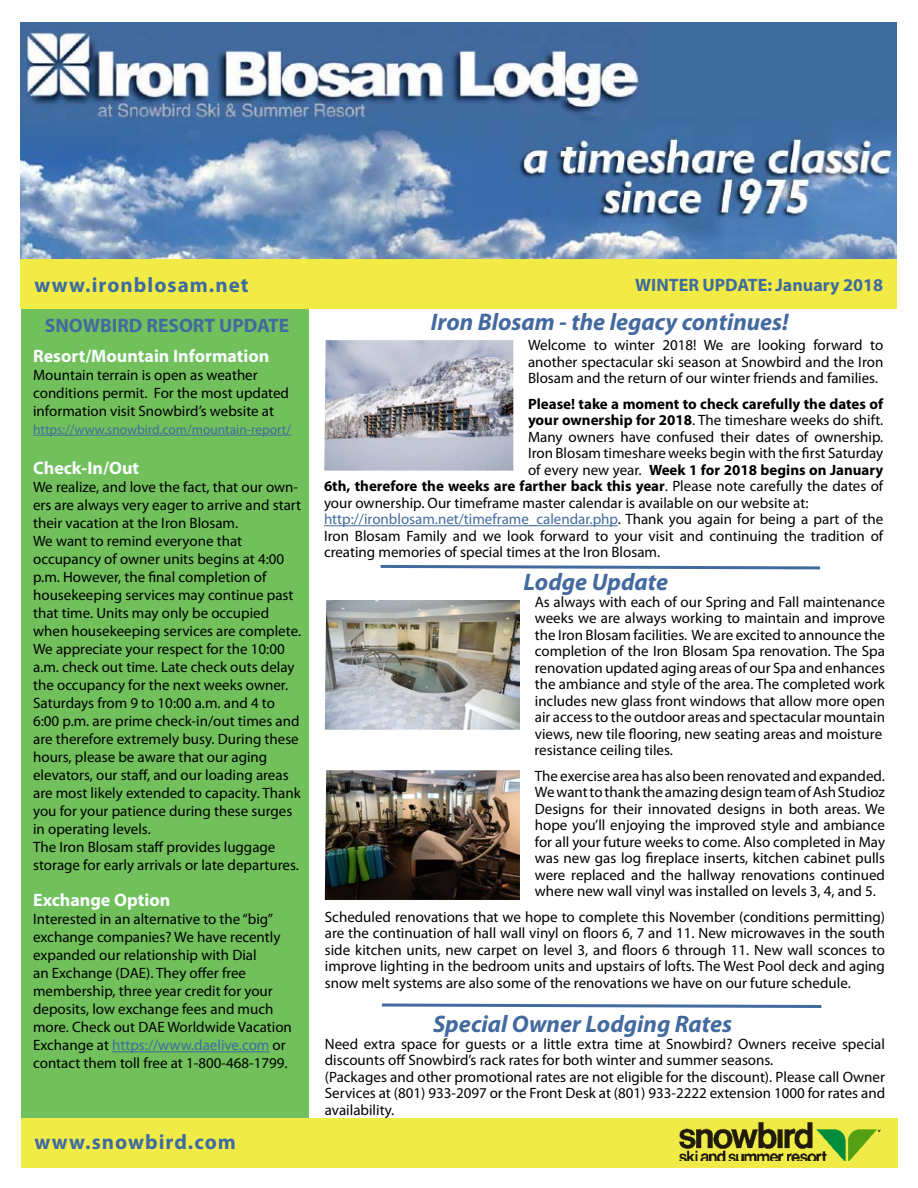
<style>
.page{position:relative;width:918px;height:1188px;background:#fff}
.page>*{position:absolute;margin:0;border:0;box-sizing:border-box;transform-origin:0 0}
.t1{font:italic 700 24px "Myriad Pro";color:#436a9f}
.t2{font:700 21px "Myriad Pro";letter-spacing:.05em;color:#3e6ba0}
.t3{font:700 19.5px "Myriad Pro";color:#436a9f}
.t4{font:700 18px "Myriad Pro";color:#fafdff}
.t5{font:700 18px "Myriad Pro";color:#3e6ba0}
.t6{font:15px/18px "Myriad Pro";color:#000}
.t7{font:700 15px "Myriad Pro";color:#000}
.t8{font:15px "Myriad Pro";color:#426b9f}
.t9{font:13.5px "Myriad Pro";color:#426b9f}
.s1{color:#426b9f}
.s2{font-weight:700}
.s3{font-weight:400}
.s4{color:#000}
</style>
<div class="page">
<div style="left:21px;top:309px;width:288px;height:815px;background:#71c05c"></div>
<img style="left:20px;top:22px;width:876px;height:238px">
<div style="left:21px;top:1118px;width:876px;height:50px;background:#f1eb48"></div>
<div style="left:20px;top:260px;width:876px;height:49px;background:#f2eb45"></div>
<hr style="left:33px;top:435px;width:258px;height:1px;background:#426b9f">
<hr style="left:112px;top:1051px;width:157px;height:1px;background:#426b9f">
<hr style="left:324px;top:525px;width:294px;height:1px;background:#426b9f">
<img style="left:679px;top:1122px;width:202px;height:39px">
<svg style="left:380px;top:564px;width:441px;height:6px"></svg>
<svg style="left:381px;top:1003px;width:441px;height:5px"></svg>
<img style="left:324px;top:340px;width:189px;height:131px">
<img style="left:325px;top:600px;width:195px;height:130px">
<img style="left:325px;top:770px;width:195px;height:130px">
<h2 class="t2" style="left:34px;top:271px;width:216px">www.ironblosam.net</h2>
<p class="t5" style="left:635px;top:273px;width:249px">WINTER UPDATE: January 2018</p>
<h3 class="t3" style="left:45px;top:313px;width:246px">SNOWBIRD RESORT UPDATE</h3>
<p class="t4" style="left:33px;top:344px;width:238px">Resort/Mountain Information</p>
<p class="t6" style="left:33px;top:366px;width:257px">Mountain terrain is open as weather conditions permit. For the most updated information visit Snowbird’s website at</p>
<p class="t9" style="left:33px;top:421px;width:259px">https://www.snowbird.com/mountain-report/</p>
<p class="t4" style="left:33px;top:457px;width:108px">Check-In/Out</p>
<p class="t6" style="left:33px;top:478px;width:270px">We realize, and love the fact, that our own&shy;ers are always very eager to arrive and start their vacation at the Iron Blosam.<br>We want to remind everyone that occupancy of owner units begins at 4:00 p.m. However, the final completion of housekeeping services may continue past that time. Units may only be occupied when housekeeping services are complete.<br>We appreciate your respect for the 10:00 a.m. check out time. Late check outs delay the occupancy for the next weeks owner.<br>Saturdays from 9 to 10:00 a.m. and 4 to 6:00 p.m. are prime check-in/out times and are therefore extremely busy. During these hours, please be aware that our aging elevators, our staff, and our loading areas are most likely extended to capacity. Thank you for your patience during these surges in operating levels.<br>The Iron Blosam staff provides luggage storage for early arrivals or late departures.</p>
<p class="t4" style="left:33px;top:889px;width:139px">Exchange Option</p>
<p class="t6" style="left:33px;top:910px;width:260px">Interested in an alternative to the “big” exchange companies? We have recently expanded our relationship with Dial<br>an Exchange (DAE). They offer free membership, three year credit for your deposits, low exchange fees and much more. Check out DAE Worldwide Vacation Exchange at <span class="s1">https://www.daelive.com</span> or contact them toll free at 1-800-468-1799.</p>
<h2 class="t2" style="left:34px;top:1128px;width:203px">www.snowbird.com</h2>
<h1 class="t1" style="left:431px;top:306px;width:359px">Iron Blosam - the legacy continues!</h1>
<p class="t6" style="left:528px;top:337px;width:357px;line-height:16.5px;text-align:justify">Welcome to winter 2018! We are looking forward to another spectacular ski season at Snowbird and the Iron Blosam and the return of our winter friends and families.</p>
<p class="t7" style="left:528px;top:394px;width:357px">Please! take a moment to check carefully the dates of</p>
<p class="t6" style="left:528px;top:411px;width:357px"><span class="s2">your ownership for 2018</span>. The timeshare weeks do shift.</p>
<p class="t6" style="left:528px;top:427px;width:357px">Many owners have confused their dates of ownership.</p>
<p class="t6" style="left:528px;top:444px;width:357px">Iron Blosam timeshare weeks begin with the first Saturday</p>
<p class="t7" style="left:528px;top:460px;width:357px"><span class="s3">of every new year.</span> Week 1 for 2018 begins on January</p>
<p class="t7" style="left:324px;top:476px;width:561px">6th, therefore the weeks are farther back this year<span class="s3">. Please note carefully the dates of</span></p>
<p class="t6" style="left:324px;top:493px;width:486px">your ownership. Our timeframe master calendar is available on our website at:</p>
<p class="t8" style="left:324px;top:510px;width:561px">http://ironblosam.net/timeframe_calendar.php<span class="s4">. Thank you again for being a part of the</span></p>
<p class="t6" style="left:324px;top:526px;width:561px">Iron Blosam Family and we look forward to your visit and continuing the tradition of</p>
<p class="t6" style="left:324px;top:543px;width:338px">creating memories of special times at the Iron Blosam.</p>
<h1 class="t1" style="left:524px;top:567px;width:146px">Lodge Update</h1>
<p class="t6" style="left:535px;top:593px;width:352px;line-height:16.5px">As always with each of our Spring and Fall maintenance weeks we are always working to maintain and improve the Iron Blosam facilities. We are excited to announce the completion of the Iron Blosam Spa renovation. The Spa renovation updated aging areas of our Spa and enhances the ambiance and style of the area. The completed work includes new glass front windows that allow more open air access to the outdoor areas and spectacular mountain views, new tile flooring, new seating areas and moisture resistance ceiling tiles.</p>
<p class="t6" style="left:535px;top:767px;width:352px;line-height:16.5px;text-align:justify">The exercise area has also been renovated and expanded.<br>We want to thank the amazing design team of Ash Studioz Designs for their innovated designs in both areas. We hope you’ll enjoying the improved style and ambiance for all your future weeks to come. Also completed in May was new gas log fireplace inserts, kitchen cabinet pulls were replaced and the hallway renovations continued where new wall vinyl was installed on levels 3, 4, and 5.</p>
<p class="t6" style="left:325px;top:908px;width:562px;line-height:16.5px;text-align:justify">Scheduled renovations that we hope to complete this November (conditions permitting) are the continuation of hall wall vinyl on floors 6, 7 and 11. New microwaves in the south side kitchen units, new carpet on level 3, and floors 6 through 11. New wall sconces to improve lighting in the bedroom units and upstairs of lofts. The West Pool deck and aging snow melt systems are also some of the renovations we have on our future schedule.</p>
<h1 class="t1" style="left:433px;top:1008px;width:301px">Special Owner Lodging Rates</h1>
<p class="t6" style="left:325px;top:1035px;width:562px;line-height:16.5px">Need extra space for guests or a little extra time at Snowbird? Owners receive special discounts off Snowbird’s rack rates for both winter and summer seasons.<br>(Packages and other promotional rates are not eligible for the discount). Please call Owner Services at (801) 933-2097 or the Front Desk at (801) 933-2222 extension 1000 for rates and availability.</p>
</div>
